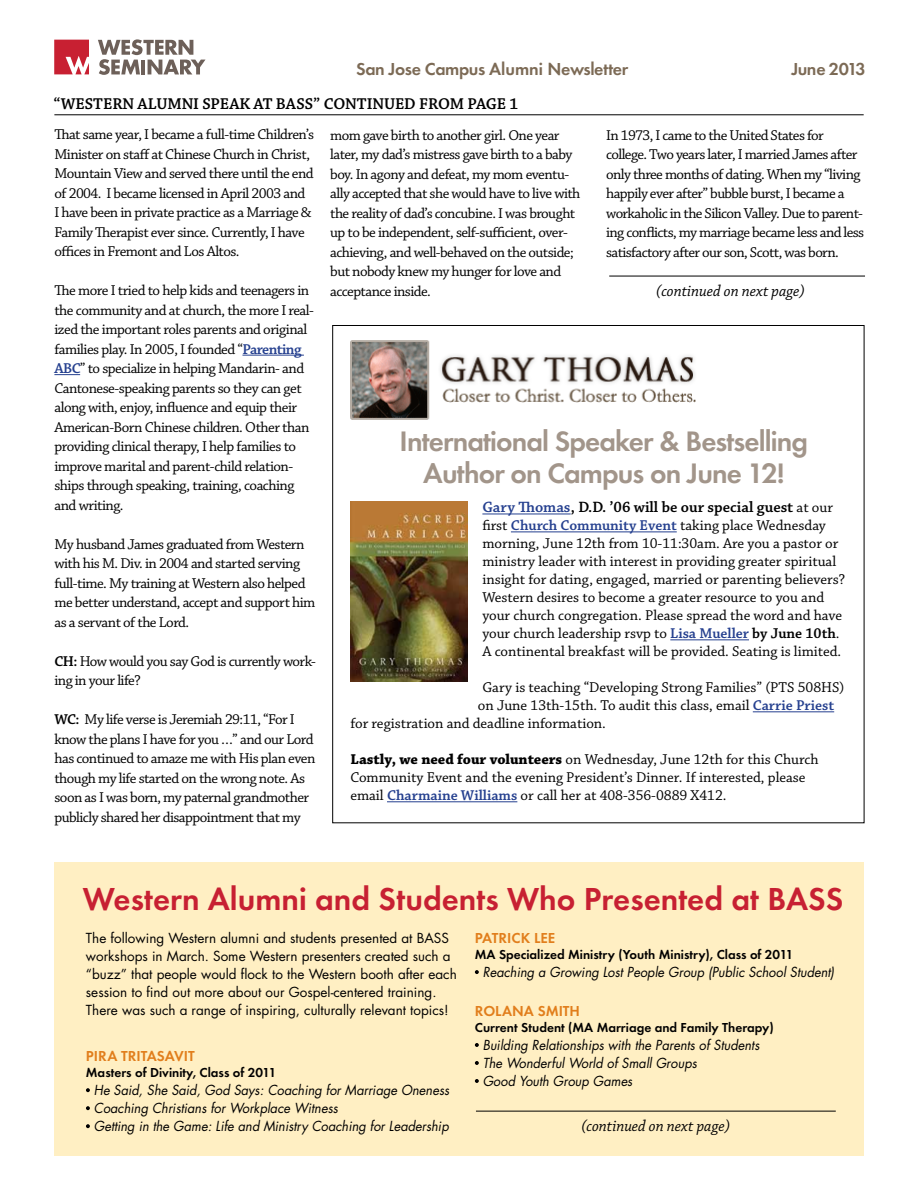
<style>
.page{position:relative;width:918px;height:1188px;background:#fff}
.page>*{position:absolute;margin:0;border:0;box-sizing:border-box;transform-origin:0 0}
.t1{font:600 33px "Futura EFOP";color:#c72032}
.t2{font:600 29.25px/31.5px "Futura EFOP";letter-spacing:-.03em;color:#a2958a;text-align:center}
.t3{font:600 18px "Futura EFOP";letter-spacing:-.02em;color:#7c6a55}
.t4{font:600 16.5px "Chaparral Pro";letter-spacing:-.01em;color:#000}
.t5{font:italic 16.5px "Chaparral Pro";color:#000;scale:.95 1}
.t6{font:600 15.75px "Chaparral Pro";color:#000}
.t7{font:15px/19.5px "Chaparral Pro";letter-spacing:-.035em;color:#000}
.t8{font:15px/18px "Chaparral Pro";color:#000}
.t9{font:15px "Chaparral Pro";letter-spacing:-.005em;color:#000}
.t10{font:600 15px "Futura EFOP";color:#e17e1c}
.t11{font:italic 13.5px/18px "Futura Std";color:#000;scale:.95 1}
.t12{font:13.5px/18px "Futura Std";color:#000}
.t13{font:600 13.5px "Futura EFOP";color:#000}
.s1{font-weight:600;color:#25408f}
.s2{font-weight:600}
.s3{color:#25408f}
.s4{font-weight:400;font-size:15px}
.s5{font-weight:700}
</style>
<div class="page">
<svg style="left:54px;top:40px;width:35px;height:34px"></svg>
<svg style="left:98px;top:39px;width:108px;height:36px"></svg>
<hr style="left:242px;top:355px;width:62px;height:1px;background:#25408f">
<svg style="left:54px;top:374px;width:26px;height:1px"></svg>
<hr style="left:54px;top:114px;width:810px;height:1px;background:#000">
<div style="left:54px;top:862px;width:810px;height:294px;background:#ffefc3"></div>
<svg style="left:86px;top:1088px;width:4px;height:4px"></svg>
<svg style="left:86px;top:1106px;width:4px;height:4px"></svg>
<svg style="left:86px;top:1124px;width:4px;height:4px"></svg>
<svg style="left:475px;top:970px;width:4px;height:4px"></svg>
<svg style="left:475px;top:1043px;width:4px;height:4px"></svg>
<svg style="left:475px;top:1061px;width:4px;height:4px"></svg>
<svg style="left:475px;top:1079px;width:4px;height:4px"></svg>
<hr style="left:476px;top:1111px;width:360px;height:1px;background:#000">
<hr style="left:482px;top:514px;width:89px;height:1px;background:#25408f">
<hr style="left:511px;top:531px;width:166px;height:1px;background:#25408f">
<hr style="left:670px;top:639px;width:79px;height:1px;background:#25408f">
<hr style="left:753px;top:711px;width:81px;height:1px;background:#25408f">
<hr style="left:387px;top:801px;width:130px;height:1px;background:#25408f">
<img style="left:351px;top:501px;width:117px;height:181px">
<img style="left:351px;top:340px;width:345px;height:80px">
<hr style="left:609px;top:276px;width:256px;height:1px;background:#000">
<p class="t3" style="left:356px;top:58px;width:274px">San Jose Campus Alumni Newsletter</p>
<p class="t3" style="left:791px;top:58px;width:76px">June 2013</p>
<p class="t4" style="left:53px;top:94px;width:467px">“WESTERN ALUMNI SPEAK AT BASS” CONTINUED FROM PAGE 1</p>
<p class="t7" style="left:54px;top:125px;width:261px">That same year, I became a full-time Children’s Minister on staff at Chinese Church in Christ, Mountain View and served there until the end of 2004. I became licensed in April 2003 and<br>I have been in private practice as a Marriage &amp; Family Therapist ever since. Currently, I have offices in Fremont and Los Altos.</p>
<p class="t7" style="left:54px;top:281px;width:261px">The more I tried to help kids and teenagers in the community and at church, the more I real&shy;ized the important roles parents and original families play. In 2005, I founded “<span class="s1">Parenting ABC</span>” to specialize in helping Mandarin- and Cantonese-speaking parents so they can get along with, enjoy, influence and equip their American-Born Chinese children. Other than providing clinical therapy, I help families to improve marital and parent-child relation&shy;ships through speaking, training, coaching and writing.</p>
<p class="t7" style="left:54px;top:535px;width:263px">My husband James graduated from Western with his M. Div. in 2004 and started serving full-time. My training at Western also helped me better understand, accept and support him as a servant of the Lord.</p>
<p class="t7" style="left:54px;top:652px;width:263px"><span class="s2">CH:</span> How would you say God is currently work&shy;ing in your life?</p>
<p class="t7" style="left:54px;top:710px;width:262px"><span class="s2">WC:</span> My life verse is Jeremiah 29:11, “For I know the plans I have for you …” and our Lord has continued to amaze me with His plan even though my life started on the wrong note. As soon as I was born, my paternal grandmother publicly shared her disappointment that my</p>
<p class="t7" style="left:330px;top:126px;width:252px">mom gave birth to another girl. One year later, my dad’s mistress gave birth to a baby boy. In agony and defeat, my mom eventu&shy;ally accepted that she would have to live with the reality of dad’s concubine. I was brought up to be independent, self-sufficient, over&shy;achieving, and well-behaved on the outside; but nobody knew my hunger for love and acceptance inside.</p>
<p class="t7" style="left:606px;top:126px;width:259px">In 1973, I came to the United States for college. Two years later, I married James after only three months of dating. When my “living happily ever after” bubble burst, I became a workaholic in the Silicon Valley. Due to parent&shy;ing conflicts, my marriage became less and less satisfactory after our son, Scott, was born.</p>
<p class="t5" style="left:656px;top:282px;width:158px">(continued on next page)</p>
<h2 class="t2" style="left:400px;top:425px;width:410px">International Speaker &amp; Bestselling<br>Author on Campus on June 12!</h2>
<p class="t6" style="left:482px;top:498px;width:352px"><span class="s3">Gary Thomas</span>, D.D. ’06 will be our special guest <span class="s4">at our</span></p>
<p class="t8" style="left:482px;top:517px;width:364px">first <span class="s1">Church Community Event</span> taking place Wednesday morning, June 12th from 10-11:30am. Are you a pastor or ministry leader with interest in providing greater spiritual insight for dating, engaged, married or parenting believers?<br>Western desires to become a greater resource to you and your church congregation. Please spread the word and have your church leadership rsvp to <span class="s1">Lisa Mueller</span> <span class="s2">by June 10th</span>.<br>A continental breakfast will be provided. Seating is limited.</p>
<p class="t8" style="left:482px;top:679px;width:364px">Gary is teaching “Developing Strong Families” (PTS 508HS)</p>
<p class="t8" style="left:478px;top:697px;width:358px">on June 13th-15th. To audit this class, email <span class="s1">Carrie Priest</span></p>
<p class="t9" style="left:350px;top:715px;width:257px">for registration and deadline information.</p>
<p class="t8" style="left:350px;top:751px;width:470px"><span class="s5">Lastly, we need four volunteers</span> on Wednesday, June 12th for this Church<br>Community Event and the evening President’s Dinner. If interested, please email <span class="s1">Charmaine Williams</span> or call her at 408-356-0889 X412.</p>
<h1 class="t1" style="left:83px;top:879px;width:762px">Western Alumni and Students Who Presented at BASS</h1>
<p class="t12" style="left:86px;top:929px;width:372px">The following Western alumni and students presented at BASS workshops in March. Some Western presenters created such a “buzz” that people would flock to the Western booth after each session to find out more about our Gospel-centered training.<br>There was such a range of inspiring, culturally relevant topics!</p>
<p class="t10" style="left:86px;top:1047px;width:17px">Pira</p>
<p class="t10" style="left:121px;top:1047px;width:15px">Tritasavit</p>
<p class="t13" style="left:86px;top:1065px;width:192px">Masters of Divinity, Class of 2011</p>
<p class="t11" style="left:94px;top:1081px;width:376px">He Said, She Said, God Says: Coaching for Marriage Oneness<br>Coaching Christians for Workplace Witness<br>Getting in the Game: Life and Ministry Coaching for Leadership</p>
<p class="t10" style="left:475px;top:929px;width:16px">Patric</p>
<p class="t10" style="left:521px;top:929px;width:28px">k Lee</p>
<p class="t13" style="left:475px;top:947px;width:320px">MA Specialized Ministry (Youth Ministry), Class of 2011</p>
<p class="t11" style="left:483px;top:963px;width:372px">Reaching a Growing Lost People Group (Public School Student)</p>
<p class="t10" style="left:475px;top:1002px;width:20px">Rolana</p>
<p class="t10" style="left:538px;top:1002px;width:18px">Smith</p>
<p class="t13" style="left:475px;top:1019px;width:300px">Current Student (MA Marriage and Family Therapy)</p>
<p class="t11" style="left:483px;top:1036px;width:293px">Building Relationships with the Parents of Students<br>The Wonderful World of Small Groups<br>Good Youth Group Games</p>
<p class="t5" style="left:581px;top:1117px;width:158px">(continued on next page)</p>
</div>
